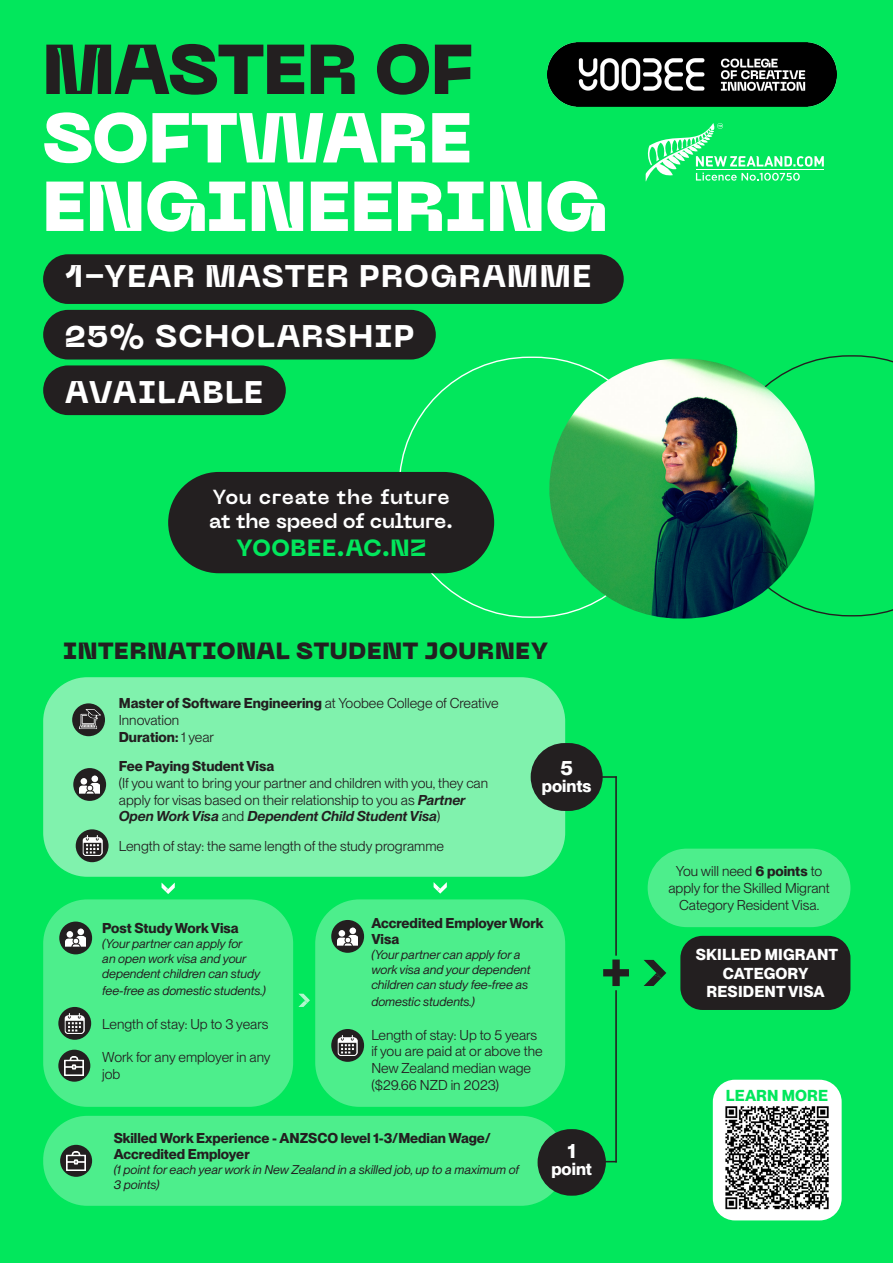
<style>
.page{position:relative;width:893px;height:1263px;background:#02e75c}
.page>*{position:absolute;margin:0;border:0;box-sizing:border-box;transform-origin:0 0}
.Large_Quote_-_Gza{font:900 70.05px "PP Neue Machina";letter-spacing:-.015em;color:#fff}
.Large_Quote_-_Gza-2{font:900 70.05px "PP Neue Machina";letter-spacing:-.025em;color:#231f20}
.t1{font:700 53.1px "PP Neue Montreal";color:#231f20}
.t2{font:800 31.05px/55.9px "PP Neue Machina";letter-spacing:.03em;color:#fff}
.Heavy_Paragraph{font:900 23.4px "PP Neue Machina";letter-spacing:.025em;color:#231f20}
.t3{font:800 23.4px "PP Neue Machina";letter-spacing:.01em;color:#02e75c}
.t4{font:700 20.25px/24.3px "PP Neue Machina";letter-spacing:-.005em;color:#fff}
.t5{font:700 20.25px "PP Neue Montreal";color:#fff}
.t6{font:700 17.1px "PP Neue Montreal";color:#fff}
.t7{font:700 15.6px/18.6px "PP Neue Montreal";letter-spacing:.01em;color:#fff;text-align:center}
.t8{font:700 15.6px "PP Neue Montreal";letter-spacing:.01em;color:#02e75c}
.t9{font:13.95px/16.8px "PP Neue Montreal";color:#231f20}
.t10{font:700 13.95px/16.8px "PP Neue Montreal";color:#231f20}
.t11{font:italic 12.45px/15px "PP Neue Montreal";color:#231f20}
.s1{font-size:30px}
.s2{font-weight:700}
.s3{font-weight:600;font-style:italic}
</style>
<div class="page">
<div style="left:43px;top:677px;width:522px;height:200px;background:#80f2ad;border-radius:44px"></div>
<div style="left:43px;top:899px;width:250px;height:208px;background:#4dee8c;border-radius:44px"></div>
<div style="left:315px;top:899px;width:250px;height:208px;background:#4dee8c;border-radius:44px"></div>
<div style="left:648px;top:849px;width:202px;height:78px;background:#4dee8c;border-radius:39px"></div>
<div style="left:713px;top:1080px;width:129px;height:140px;background:#fff;border-radius:22px"></div>
<div style="left:43px;top:1116px;width:522px;height:90px;background:#4dee8c;border-radius:44px"></div>
<svg style="left:162px;top:882px;width:13px;height:12px"></svg>
<svg style="left:434px;top:882px;width:13px;height:12px"></svg>
<svg style="left:644px;top:960px;width:22px;height:26px"></svg>
<svg style="left:298px;top:994px;width:12px;height:13px"></svg>
<img style="left:547px;top:43px;width:289px;height:63px">
<svg style="left:718px;top:355px;width:175px;height:261px"></svg>
<svg style="left:646px;top:123px;width:178px;height:58px"></svg>
<img style="left:549px;top:359px;width:266px;height:259px;border-radius:130px">
<div style="left:168px;top:472px;width:326px;height:101px;background:#231f20;border-radius:51px"></div>
<div style="left:43px;top:254px;width:581px;height:50px;background:#231f20;border-radius:25px"></div>
<div style="left:43px;top:310px;width:393px;height:49px;background:#231f20;border-radius:25px"></div>
<div style="left:43px;top:365px;width:243px;height:50px;background:#231f20;border-radius:25px"></div>
<div style="left:680px;top:936px;width:170px;height:74px;background:#231f20;border-radius:22px"></div>
<div style="left:531px;top:743px;width:72px;height:68px;background:#231f20;border-radius:34px"></div>
<div style="left:538px;top:1129px;width:68px;height:67px;background:#231f20;border-radius:33px"></div>
<div style="left:72px;top:703px;width:33px;height:33px;background:#231f20;border-radius:50%"></div>
<img style="left:79px;top:709px;width:21px;height:20px">
<svg style="left:58px;top:1050px;width:32px;height:32px"></svg>
<img style="left:65px;top:1056px;width:19px;height:19px">
<svg style="left:60px;top:1145px;width:32px;height:32px"></svg>
<img style="left:67px;top:1151px;width:18px;height:19px">
<div style="left:73px;top:768px;width:33px;height:33px;background:#231f20;border-radius:50%"></div>
<img style="left:80px;top:775px;width:20px;height:19px">
<div style="left:76px;top:829px;width:33px;height:33px;background:#231f20;border-radius:50%"></div>
<img style="left:82px;top:836px;width:20px;height:20px">
<svg style="left:58px;top:1007px;width:33px;height:33px"></svg>
<img style="left:65px;top:1013px;width:20px;height:20px">
<svg style="left:331px;top:1029px;width:33px;height:33px"></svg>
<img style="left:338px;top:1035px;width:20px;height:20px">
<div style="left:331px;top:920px;width:33px;height:33px;background:#231f20;border-radius:50%"></div>
<img style="left:338px;top:927px;width:20px;height:19px">
<div style="left:59px;top:921px;width:33px;height:33px;background:#231f20;border-radius:50%"></div>
<img style="left:66px;top:928px;width:20px;height:19px">
<hr style="left:615px;top:776px;width:2px;height:386px;background:#231f20">
<hr style="left:595px;top:776px;width:22px;height:2px;background:#231f20">
<div style="left:598px;top:956px;width:36px;height:34px;background:#02e75c;border-radius:17px"></div>
<img style="left:725px;top:1106px;width:104px;height:103px">
<p class="Large_Quote_-_Gza-2" style="left:43px;top:22px;width:433px">MASTER OF</p>
<p class="Large_Quote_-_Gza" style="left:43px;top:91px;width:431px">SOFTWARE</p>
<p class="Large_Quote_-_Gza" style="left:43px;top:159px;width:568px">ENGINEERING</p>
<p class="t2" style="left:65px;top:249px;width:528px">1-YEAR MASTER PROGRAMME</p>
<p class="t2" style="left:65px;top:309px;width:351px"><span class="s1">25%</span> SCHOLARSHIP<br>AVAILABLE</p>
<p class="t4" style="left:209px;top:485px;width:245px">You create the future at the speed of culture.</p>
<p class="t3" style="left:236px;top:533px;width:191px">YOOBEE.AC.NZ</p>
<p class="Heavy_Paragraph" style="left:63px;top:635px;width:487px">INTERNATIONAL STUDENT JOURNEY</p>
<p class="t9" style="left:119px;top:695px;width:381px"><span class="s2">Master of Software Engineering</span> at Yoobee College of Creative<br>Innovation<br><span class="s2">Duration:</span> 1 year</p>
<p class="t9" style="left:119px;top:757px;width:371px"><span class="s2">Fee Paying Student Visa<br></span>(If you want to bring your partner and children with you, they can apply for visas based on their relationship to you as <span class="s3">Partner Open Work Visa</span> and <span class="s3">Dependent Child Student Visa</span>)</p>
<p class="t9" style="left:119px;top:837px;width:327px">Length of stay: the same length of the study programme</p>
<p class="t5" style="left:560px;top:755px;width:14px">5</p>
<p class="t6" style="left:542px;top:775px;width:51px">points</p>
<p class="t10" style="left:102px;top:920px;width:138px">Post Study Work Visa</p>
<p class="t11" style="left:102px;top:936px;width:159px">(Your partner can apply for<br>an open work visa and your dependent children can study</p>
<p class="t11" style="left:102px;top:983px;width:165px">fee-free as domestic students.)</p>
<p class="t9" style="left:102px;top:1015px;width:168px">Length of stay: Up to 3 years</p>
<p class="t9" style="left:102px;top:1049px;width:170px">Work for any employer in any job</p>
<p class="t10" style="left:371px;top:914px;width:173px">Accredited Employer Work<br>Visa</p>
<p class="t11" style="left:371px;top:947px;width:160px">(Your partner can apply for a work visa and your dependent children can study fee-free as</p>
<p class="t11" style="left:371px;top:994px;width:105px">domestic students.)</p>
<p class="t9" style="left:371px;top:1026px;width:173px">Length of stay: Up to 5 years if you are paid at or above the<br>New Zealand median wage ($29.66 NZD in 2023)</p>
<p class="t1" style="left:601px;top:939px;width:32px">+</p>
<p class="t10" style="left:114px;top:1129px;width:378px">Skilled Work Experience - ANZSCO level 1-3/Median Wage/<br>Accredited Employer</p>
<p class="t11" style="left:114px;top:1162px;width:407px">(1 point for each year work in New Zealand in a skilled job, up to a maximum of<br>3 points)</p>
<p class="t5" style="left:568px;top:1138px;width:9px">1</p>
<p class="t6" style="left:551px;top:1158px;width:42px">point</p>
<p class="t9" style="left:668px;top:863px;width:163px;text-align:center">You will need <span class="s2">6 points</span> to apply for the Skilled Migrant<br>Category Resident Visa.</p>
<p class="t7" style="left:696px;top:945px;width:144px">SKILLED MIGRANT<br>CATEGORY<br>RESIDENT VISA</p>
<p class="t8" style="left:726px;top:1086px;width:104px">LEARN MORE</p>
</div>
